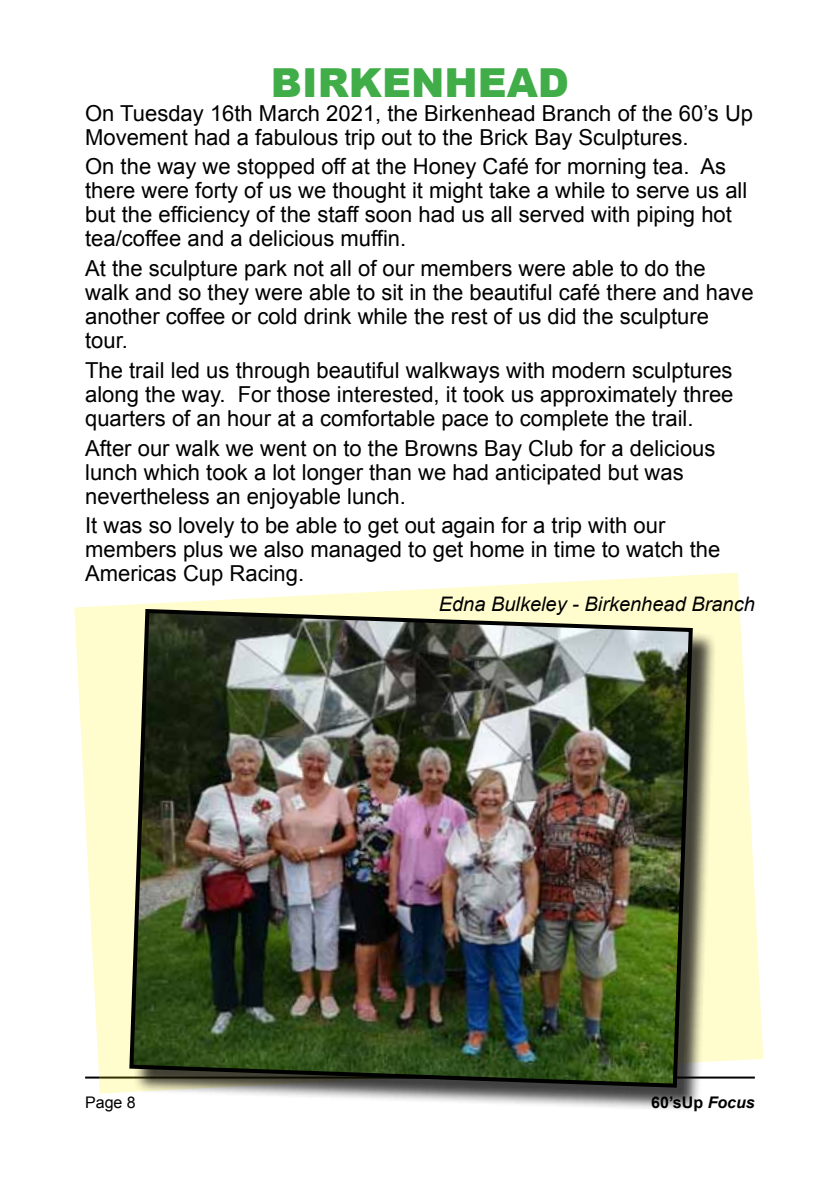
<style>
.page{position:relative;width:840px;height:1191px;background:#fff}
.page>*{position:absolute;margin:0;border:0;box-sizing:border-box;transform-origin:0 0}
.t1{font:900 40px "Arial";color:#41ad49}
.t2{font:22px/24px "Arial";color:#000}
.t3{font:italic 20px "Arial";color:#000}
.t4{font:700 16px "Arial";color:#000}
.t5{font:16px "Arial";color:#000}
.s1{font-style:italic}
</style>
<div class="page">
<svg style="left:74px;top:573px;width:689px;height:520px;fill:#fffccd"></svg>
<div style="left:133px;top:612px;width:584px;height:500px;background:#000;opacity:.75"></div>
<img style="left:127px;top:607px;width:567px;height:482px">
<h1 class="t1" style="left:271px;top:53px;width:299px">BIRKENHEAD</h1>
<p class="t2" style="left:85px;top:101px;width:669px">On Tuesday 16th March 2021, the Birkenhead Branch of the 60’s Up<br>Movement had a fabulous trip out to the Brick Bay Sculptures.</p>
<p class="t2" style="left:85px;top:155px;width:663px">On the way we stopped off at the Honey Café for morning tea. As there were forty of us we thought it might take a while to serve us all but the efficiency of the staff soon had us all served with piping hot tea/coffee and a delicious muffin.</p>
<p class="t2" style="left:85px;top:256px;width:669px">At the sculpture park not all of our members were able to do the walk and so they were able to sit in the beautiful café there and have another coffee or cold drink while the rest of us did the sculpture tour.</p>
<p class="t2" style="left:85px;top:358px;width:649px;text-align:justify">The trail led us through beautiful walkways with modern sculptures along the way. For those interested, it took us approximately three quarters of an hour at a comfortable pace to complete the trail.</p>
<p class="t2" style="left:85px;top:436px;width:631px">After our walk we went on to the Browns Bay Club for a delicious lunch which took a lot longer than we had anticipated but was nevertheless an enjoyable lunch.</p>
<p class="t2" style="left:85px;top:513px;width:636px">It was so lovely to be able to get out again for a trip with our members plus we also managed to get home in time to watch the<br>Americas Cup Racing.</p>
<p class="t3" style="left:438px;top:592px;width:317px">Edna Bulkeley - Birkenhead Branch</p>
<p class="t5" style="left:85px;top:1093px;width:52px">Page 8</p>
<p class="t4" style="left:651px;top:1093px;width:105px">60’sUp <span class="s1">Focus</span></p>
</div>
